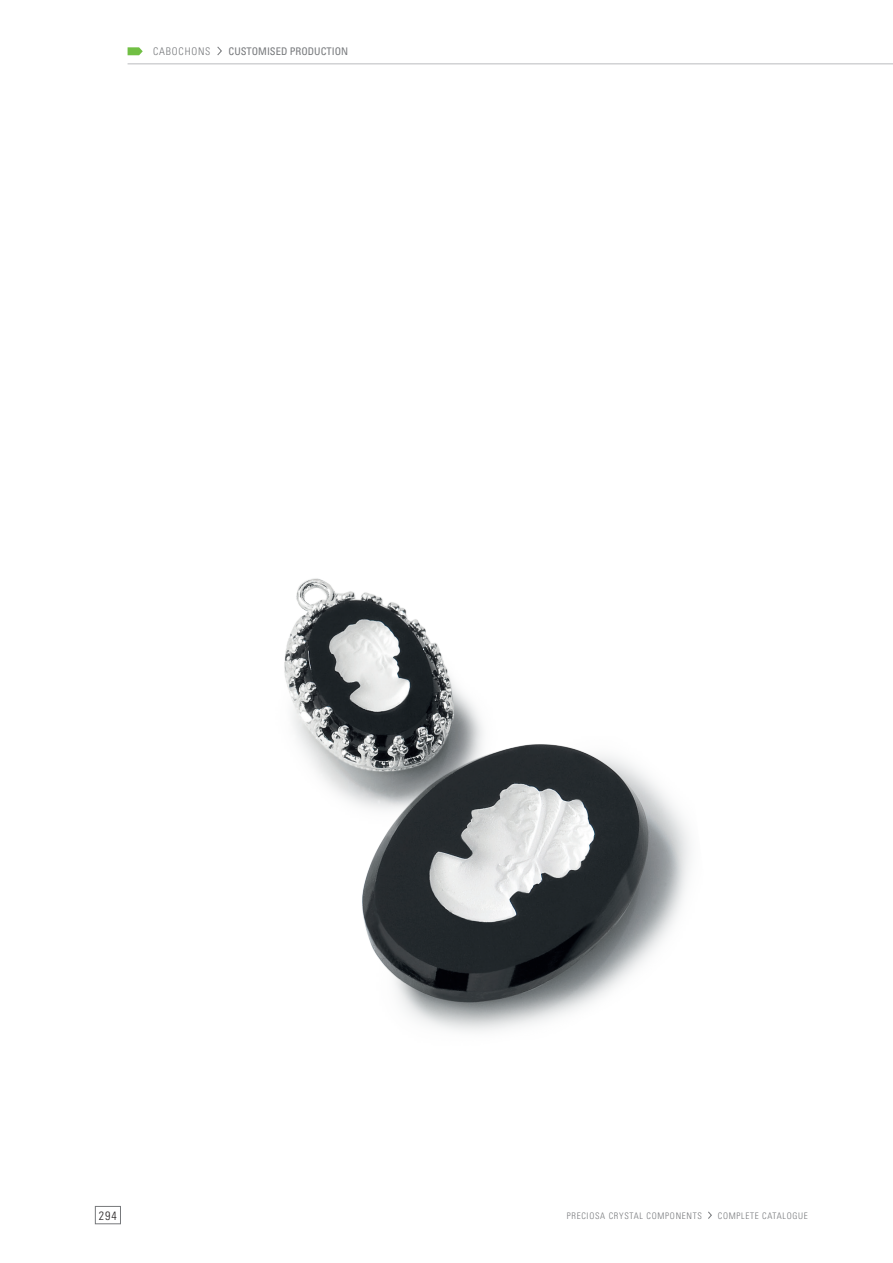
<style>
.page{position:relative;width:893px;height:1263px;background:#fff}
.page>*{position:absolute;margin:0;border:0;box-sizing:border-box;transform-origin:0 0}
.t1{font:300 condensed 12px "Univers CE";color:#231f20}
.t2{font:condensed 10.5px "Univers CE";color:#76787b}
.t3{font:300 condensed 10.5px "Univers CE";letter-spacing:.08em;color:#76787b}
.t4{font:300 condensed 9px "Univers CE";letter-spacing:.08em;color:#76787b}
</style>
<div class="page">
<img style="left:284px;top:578px;width:406px;height:453px">
<div style="left:95px;top:1206px;width:26px;height:18px;border:1px solid #76787b"></div>
<hr style="left:128px;top:63px;width:765px;height:2px;background:#d1d2d4">
<svg style="left:708px;top:1211px;width:4px;height:8px"></svg>
<svg style="left:217px;top:46px;width:5px;height:9px"></svg>
<svg style="left:128px;top:47px;width:15px;height:8px"></svg>
<p class="t3" style="left:153px;top:46px;width:59px">CABOCHONS</p>
<p class="t2" style="left:229px;top:46px;width:121px">CUSTOMISED PRODUCTION</p>
<h1 class="t1" style="left:99px;top:1208px;width:19px">294</h1>
<p class="t4" style="left:567px;top:1210px;width:137px">PRECIOSA CRYSTAL COMPONENTS</p>
<p class="t4" style="left:718px;top:1210px;width:92px">COMPLETE CATALOGUE</p>
</div>
